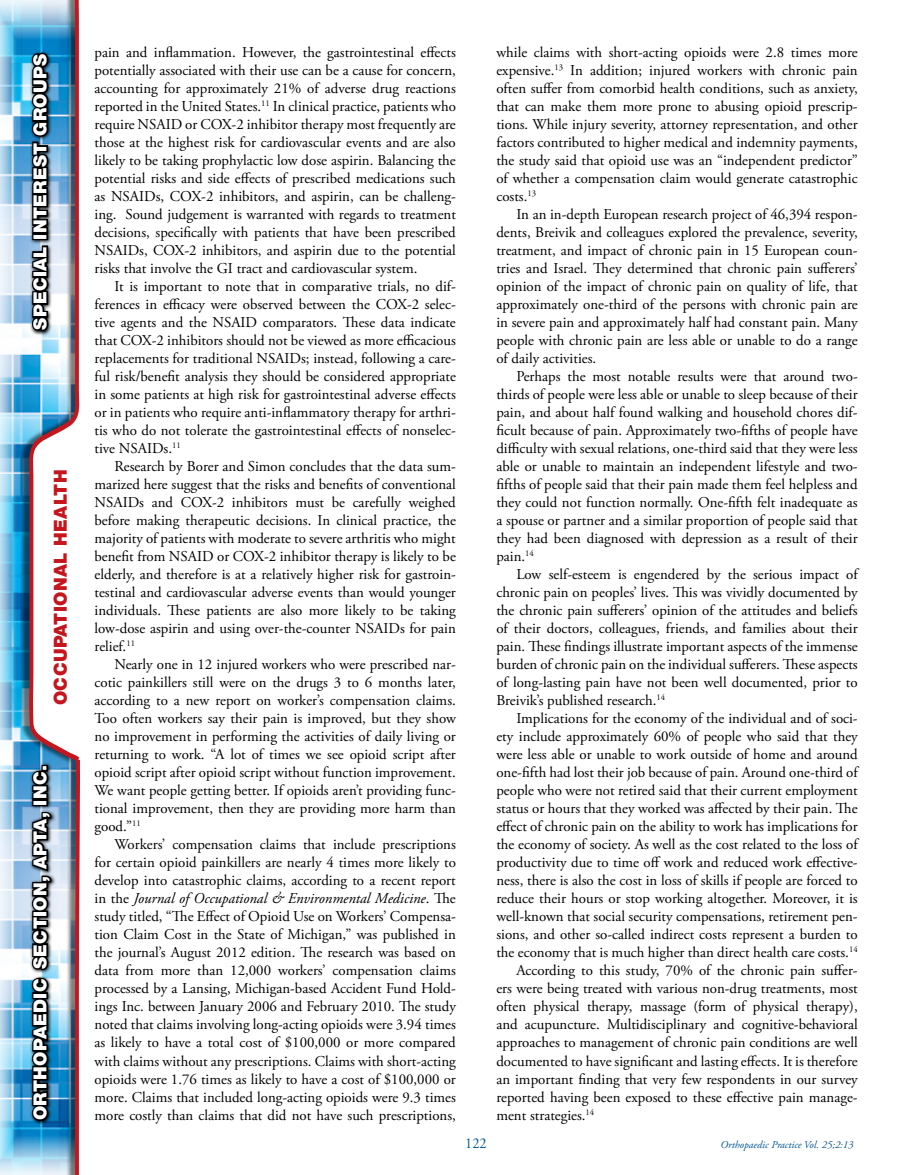
<style>
.page{position:relative;width:905px;height:1175px;background:#fff}
.page>*{position:absolute;margin:0;border:0;box-sizing:border-box;transform-origin:0 0}
.t1{font:900 18px "Helvetica Neue LT Pro";letter-spacing:.02em;color:#fff}
.t2{font:900 18px "Helvetica Neue LT Pro";letter-spacing:.02em;color:#c4161c}
.BodyCopy{font:15px/18px "Adobe Garamond Pro";color:#000;text-align:justify}
.t3{font:15px "Adobe Garamond Pro";color:#005593;scale:.95 1}
.t4{font:italic 10.5px "Adobe Garamond Pro";color:#005593}
.s1{font-style:italic}
</style>
<div class="page">
<img style="left:0;top:0;width:20px;height:1174px">
<div style="left:20px;top:0;width:65px;height:1174px;background:#000;opacity:.5"></div>
<img style="left:29px;top:0;width:56px;height:1174px">
<svg style="left:30px;top:762px;width:26px;height:363px"></svg>
<img style="left:30px;top:810px;width:23px;height:312px">
<div style="left:32px;top:799px;width:16px;height:7px;border:3px solid #000"></div>
<svg style="left:30px;top:765px;width:20px;height:36px"></svg>
<svg style="left:30px;top:50px;width:22px;height:286px"></svg>
<svg style="left:30px;top:244px;width:20px;height:88px"></svg>
<div style="left:32px;top:233px;width:16px;height:7px;border:3px solid #000"></div>
<svg style="left:30px;top:51px;width:20px;height:184px"></svg>
<p class="t1" style="left:29px;top:330px;width:277px;rotate:-90deg">SPECIAL INTEREST GROUPS</p>
<p class="t2" style="left:50px;top:705px;width:237px;rotate:-90deg">OCCUPATIONAL HEALTH</p>
<p class="t1" style="left:29px;top:1120px;width:356px;rotate:-90deg">ORTHOPAEDIC SECTION, APTA, INC.</p>
<p class="BodyCopy" style="left:94px;top:44px;width:363px">pain and inflammation. However, the gastrointestinal effects potentially associated with their use can be a cause for concern, accounting for approximately 21% of adverse drug reactions reported in the United States.<sup>11</sup> In clinical practice, patients who require NSAID or COX-2 inhibitor therapy most frequently are those at the highest risk for cardiovascular events and are also likely to be taking prophylactic low dose aspirin. Balancing the potential risks and side effects of prescribed medications such as NSAIDs, COX-2 inhibitors, and aspirin, can be challeng&shy;ing. Sound judgement is warranted with regards to treatment decisions, specifically with patients that have been prescribed NSAIDs, COX-2 inhibitors, and aspirin due to the potential risks that involve the GI tract and cardiovascular system.</p>
<p class="BodyCopy" style="left:94px;top:278px;width:363px;text-indent:20px">It is important to note that in comparative trials, no dif&shy;ferences in efficacy were observed between the COX-2 selec&shy;tive agents and the NSAID comparators. These data indicate that COX-2 inhibitors should not be viewed as more efficacious replacements for traditional NSAIDs; instead, following a care&shy;ful risk/benefit analysis they should be considered appropriate in some patients at high risk for gastrointestinal adverse effects or in patients who require anti-inflammatory therapy for arthri&shy;tis who do not tolerate the gastrointestinal effects of nonselec&shy;tive NSAIDs.<sup>11</sup></p>
<p class="BodyCopy" style="left:94px;top:458px;width:363px;text-indent:20px">Research by Borer and Simon concludes that the data sum&shy;marized here suggest that the risks and benefits of conventional NSAIDs and COX-2 inhibitors must be carefully weighed before making therapeutic decisions. In clinical practice, the majority of patients with moderate to severe arthritis who might benefit from NSAID or COX-2 inhibitor therapy is likely to be elderly, and therefore is at a relatively higher risk for gastroin&shy;testinal and cardiovascular adverse events than would younger individuals. These patients are also more likely to be taking low-dose aspirin and using over-the-counter NSAIDs for pain relief.<sup>11</sup></p>
<p class="BodyCopy" style="left:94px;top:656px;width:363px;text-indent:20px">Nearly one in 12 injured workers who were prescribed nar&shy;cotic painkillers still were on the drugs 3 to 6 months later, according to a new report on worker’s compensation claims.<br>Too often workers say their pain is improved, but they show no improvement in performing the activities of daily living or returning to work. “A lot of times we see opioid script after opioid script after opioid script without function improvement.<br>We want people getting better. If opioids aren’t providing func&shy;tional improvement, then they are providing more harm than good.”<sup>11</sup></p>
<p class="BodyCopy" style="left:94px;top:836px;width:363px;text-indent:20px">Workers’ compensation claims that include prescriptions for certain opioid painkillers are nearly 4 times more likely to develop into catastrophic claims, according to a recent report in the <span class="s1">Journal of Occupational &amp; Environmental Medicine</span>. The study titled, “The Effect of Opioid Use on Workers’ Compensa&shy;tion Claim Cost in the State of Michigan,” was published in the journal’s August 2012 edition. The research was based on data from more than 12,000 workers’ compensation claims processed by a Lansing, Michigan-based Accident Fund Hold&shy;ings Inc. between January 2006 and February 2010. The study noted that claims involving long-acting opioids were 3.94 times as likely to have a total cost of $100,000 or more compared with claims without any prescriptions. Claims with short-acting opioids were 1.76 times as likely to have a cost of $100,000 or more. Claims that included long-acting opioids were 9.3 times more costly than claims that did not have such prescriptions,</p>
<p class="BodyCopy" style="left:496px;top:44px;width:363px">while claims with short-acting opioids were 2.8 times more expensive.<sup>13</sup> In addition; injured workers with chronic pain often suffer from comorbid health conditions, such as anxiety, that can make them more prone to abusing opioid prescrip&shy;tions. While injury severity, attorney representation, and other factors contributed to higher medical and indemnity payments, the study said that opioid use was an “independent predictor” of whether a compensation claim would generate catastrophic costs.<sup>13</sup></p>
<p class="BodyCopy" style="left:496px;top:206px;width:363px;text-indent:20px">In an in-depth European research project of 46,394 respon&shy;dents, Breivik and colleagues explored the prevalence, severity, treatment, and impact of chronic pain in 15 European coun&shy;tries and Israel. They determined that chronic pain sufferers’ opinion of the impact of chronic pain on quality of life, that approximately one-third of the persons with chronic pain are in severe pain and approximately half had constant pain. Many people with chronic pain are less able or unable to do a range of daily activities.</p>
<p class="BodyCopy" style="left:496px;top:368px;width:363px;text-indent:20px">Perhaps the most notable results were that around two&shy;thirds of people were less able or unable to sleep because of their pain, and about half found walking and household chores dif&shy;ficult because of pain. Approximately two-fifths of people have difficulty with sexual relations, one-third said that they were less able or unable to maintain an independent lifestyle and two&shy;fifths of people said that their pain made them feel helpless and they could not function normally. One-fifth felt inadequate as a spouse or partner and a similar proportion of people said that they had been diagnosed with depression as a result of their pain.<sup>14</sup></p>
<p class="BodyCopy" style="left:496px;top:566px;width:363px;text-indent:20px">Low self-esteem is engendered by the serious impact of chronic pain on peoples’ lives. This was vividly documented by the chronic pain sufferers’ opinion of the attitudes and beliefs of their doctors, colleagues, friends, and families about their pain. These findings illustrate important aspects of the immense burden of chronic pain on the individual sufferers. These aspects of long-lasting pain have not been well documented, prior to Breivik’s published research.<sup>14</sup></p>
<p class="BodyCopy" style="left:496px;top:710px;width:363px;text-indent:20px">Implications for the economy of the individual and of soci&shy;ety include approximately 60% of people who said that they were less able or unable to work outside of home and around one-fifth had lost their job because of pain. Around one-third of people who were not retired said that their current employment status or hours that they worked was affected by their pain. The effect of chronic pain on the ability to work has implications for the economy of society. As well as the cost related to the loss of productivity due to time off work and reduced work effective&shy;ness, there is also the cost in loss of skills if people are forced to reduce their hours or stop working altogether. Moreover, it is well-known that social security compensations, retirement pen&shy;sions, and other so-called indirect costs represent a burden to the economy that is much higher than direct health care costs.<sup>14</sup></p>
<p class="BodyCopy" style="left:496px;top:962px;width:363px;text-indent:20px">According to this study, 70% of the chronic pain suffer&shy;ers were being treated with various non-drug treatments, most often physical therapy, massage (form of physical therapy), and acupuncture. Multidisciplinary and cognitive-behavioral approaches to management of chronic pain conditions are well documented to have significant and lasting effects. It is therefore an important finding that very few respondents in our survey reported having been exposed to these effective pain manage&shy;ment strategies.<sup>14</sup></p>
<p class="t3" style="left:465px;top:1134px;width:24px">122</p>
<p class="t4" style="left:720px;top:1138px;width:134px">Orthopaedic Practice Vol. 25;2:13</p>
</div>
